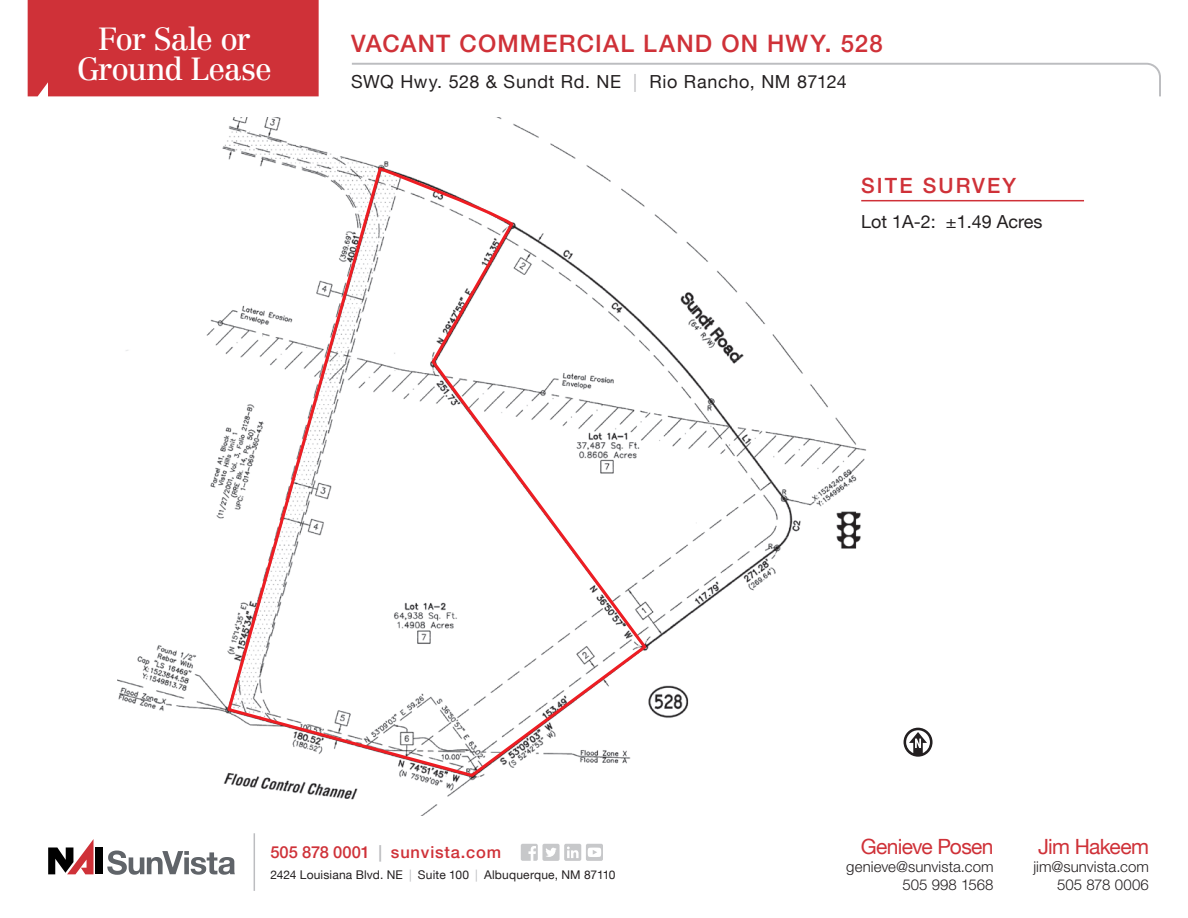
<style>
.page{position:relative;width:1188px;height:918px;background:#fff}
.page>*{position:absolute;margin:0;border:0;box-sizing:border-box;transform-origin:0 0}
.t1{font:33px/33px "Centennial LT Std";letter-spacing:-.04em;color:#fff;text-align:center}
.t2{font:31.5px/30px "Centennial LT Std";letter-spacing:-.04em;color:#fff;text-align:center}
.t3{font:500 24px "Helvetica Neue LT";letter-spacing:.05em;color:#cf3138}
.t4{font:21px "Helvetica Neue LT";letter-spacing:-.03em;color:#cf3138}
.Available_text{font:500 21px "Helvetica Neue LT";letter-spacing:.1em;color:#cf3138}
.Available_text-2{font:18px "Helvetica Neue LT";letter-spacing:.025em;color:#231f20}
.Available_text-3{font:18px "Helvetica Neue LT";color:#231f20}
.t5{font:500 16.5px "Helvetica Neue LT";letter-spacing:.05em;color:#cf3138}
.t6{font:300 15px/18px "Helvetica Neue LT Std";letter-spacing:.005em;color:#231f20;text-align:right}
.t7{font:12px "Helvetica Neue LT";letter-spacing:.015em;color:#231f20}
.s1{color:#bcbdc0}
</style>
<div class="page">
<img style="left:117px;top:118px;width:788px;height:697px">
<svg style="left:225px;top:169px;width:424px;height:611px"></svg>
<hr style="left:861px;top:200px;width:223px;height:1px;background:#cf3138">
<div style="left:901px;top:725px;width:34px;height:34px;background:#fff;border-radius:50%"></div>
<svg style="left:904px;top:728px;width:29px;height:29px"></svg>
<div style="left:96px;top:848px;width:7px;height:26px;background:#000"></div>
<svg style="left:48px;top:839px;width:46px;height:35px"></svg>
<svg style="left:107px;top:851px;width:128px;height:24px"></svg>
<div style="left:521px;top:844px;width:17px;height:17px;background:#c7c8ca;border-radius:2px"></div>
<svg style="left:528px;top:846px;width:8px;height:15px"></svg>
<div style="left:564px;top:844px;width:17px;height:17px;background:#c7c8ca;border-radius:2px"></div>
<svg style="left:567px;top:847px;width:12px;height:11px"></svg>
<div style="left:542px;top:844px;width:18px;height:17px;background:#c7c8ca;border-radius:2px"></div>
<svg style="left:546px;top:848px;width:10px;height:9px"></svg>
<div style="left:586px;top:844px;width:17px;height:17px;background:#c7c8ca;border-radius:2px"></div>
<svg style="left:588px;top:848px;width:13px;height:9px"></svg>
<hr style="left:254px;top:833px;width:1px;height:58px;background:#bcbdc0">
<div style="left:28px;top:0;width:291px;height:96px;background:#cf3138"></div>
<svg style="left:352px;top:62px;width:809px;height:35px"></svg>
<h1 class="t1" style="left:76px;top:22px;width:206px">For Sale or<br>Ground Lease</h1>
<h2 class="t2" style="left:77px;top:24px;width:196px">For Sale or<br>Ground Lease</h2>
<h3 class="t3" style="left:351px;top:29px;width:533px">VACANT COMMERCIAL LAND ON HWY. 528</h3>
<p class="Available_text-2" style="left:351px;top:71px;width:497px">SWQ Hwy. 528 &amp; Sundt Rd. NE <span class="s1">|</span> Rio Rancho, NM 87124</p>
<p class="Available_text" style="left:861px;top:173px;width:156px">SITE SURVEY</p>
<p class="Available_text-3" style="left:861px;top:211px;width:183px">Lot 1A-2: ±1.49 Acres</p>
<p class="t5" style="left:270px;top:843px;width:232px">505 878 0001 <span class="s1">|</span> sunvista.com</p>
<p class="t7" style="left:270px;top:868px;width:347px">2424 Louisiana Blvd. NE <span class="s1">|</span> Suite 100 <span class="s1">|</span> Albuquerque, NM 87110</p>
<h3 class="t4" style="left:861px;top:834px;width:134px">Genieve Posen</h3>
<p class="t6" style="left:846px;top:858px;width:149px">genieve@sunvista.com<br>505 998 1568</p>
<h3 class="t4" style="left:1038px;top:834px;width:112px">Jim Hakeem</h3>
<p class="t6" style="left:1033px;top:858px;width:117px">jim@sunvista.com<br>505 878 0006</p>
</div>
